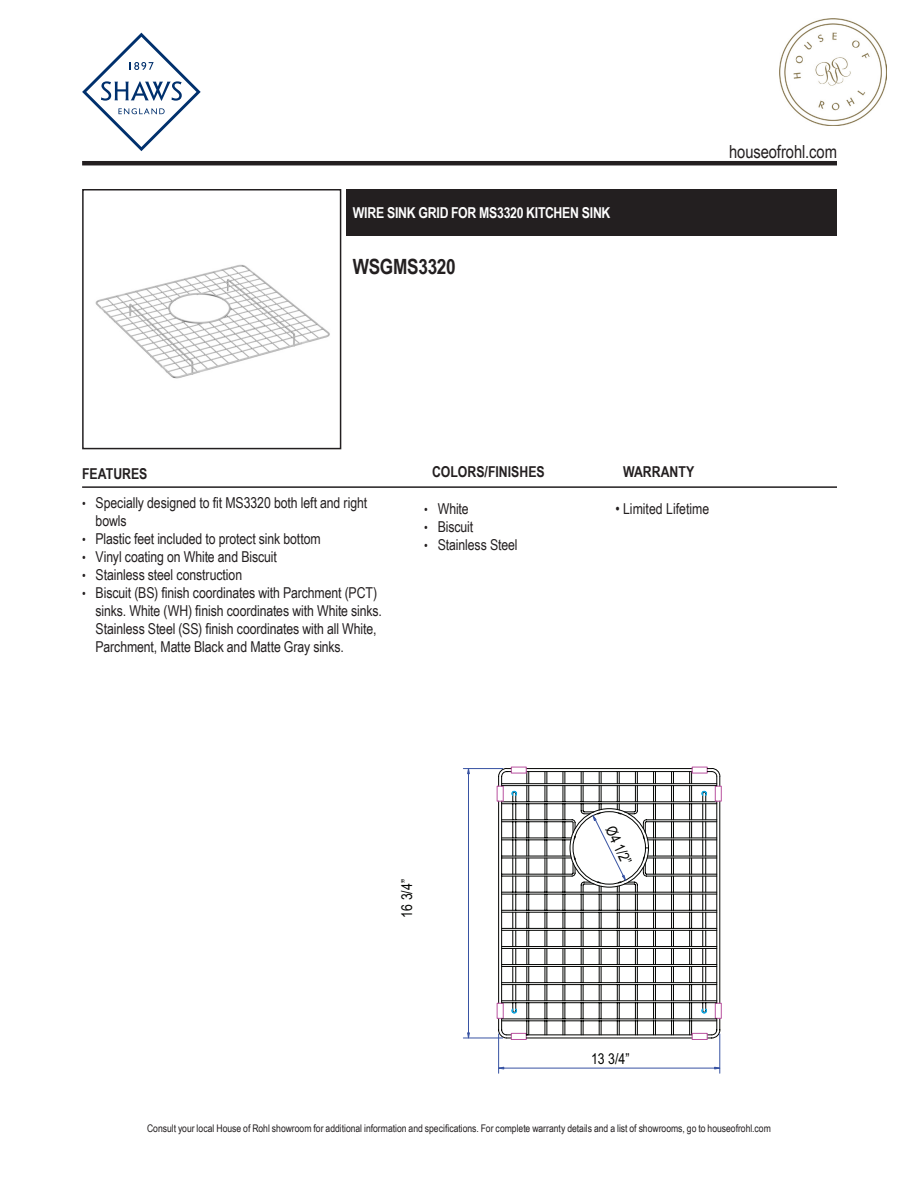
<style>
.page{position:relative;width:918px;height:1188px;background:#fff}
.page>*{position:absolute;margin:0;border:0;box-sizing:border-box;transform-origin:0 0}
.Product_Info_Nest{font:700 21px "Arial Narrow";letter-spacing:-.01em;color:#231f20}
.t1{font:18px "Arial Narrow";letter-spacing:-.005em;color:#231f20}
.t2{font:15px/18px "Arial Narrow";letter-spacing:-.01em;color:#231f20}
.Product_Title_Bar{font:700 15px "Arial Narrow";letter-spacing:-.015em;color:#fff}
.t3{font:700 15px "Arial Narrow";color:#231f20}
.t4{font:15px "Arial Narrow";color:#040503}
.t5{font:10.5px "Arial Narrow";color:#231f20}
.s1{font-size:12.75px}
</style>
<div class="page">
<hr style="left:82px;top:161px;width:755px;height:4px;background:#231f20">
<hr style="left:82px;top:486px;width:755px;height:2px;background:#231f20">
<div style="left:346px;top:189px;width:491px;height:46px;background:#231f20"></div>
<img style="left:779px;top:19px;width:107px;height:107px">
<svg style="left:82px;top:33px;width:119px;height:118px"></svg>
<img style="left:95px;top:264px;width:235px;height:115px">
<div style="left:82px;top:189px;width:259px;height:260px;border:2px solid #231f20"></div>
<hr style="left:463px;top:768px;width:40px;height:1px;background:#3853a3">
<hr style="left:463px;top:1038px;width:40px;height:1px;background:#3853a3">
<hr style="left:468px;top:770px;width:1px;height:263px;background:#3853a3">
<svg style="left:467px;top:768px;width:3px;height:6px"></svg>
<svg style="left:467px;top:966px;width:255px;height:108px"></svg>
<svg style="left:511px;top:767px;width:197px;height:273px"></svg>
<svg style="left:501px;top:768px;width:216px;height:181px"></svg>
<p class="Product_Title_Bar" style="left:353px;top:201px;width:259px">WIRE SINK GRID FOR MS3320 KITCHEN SINK</p>
<p class="Product_Info_Nest" style="left:353px;top:251px;width:105px">WSGMS3320</p>
<p class="t1" style="left:729px;top:138px;width:109px">houseofrohl.com</p>
<p class="t3" style="left:82px;top:462px;width:67px">FEATURES</p>
<p class="t3" style="left:432px;top:460px;width:114px">COLORS/FINISHES</p>
<p class="t3" style="left:623px;top:460px;width:73px">WARRANTY</p>
<p class="t2" style="left:96px;top:494px;width:273px;text-indent:-14px"><span class="s1">•</span> Specially designed to fit MS3320 both left and right bowls</p>
<p class="t2" style="left:82px;top:530px;width:240px"><span class="s1">•</span> Plastic feet included to protect sink bottom</p>
<p class="t2" style="left:82px;top:548px;width:196px"><span class="s1">•</span> Vinyl coating on White and Biscuit</p>
<p class="t2" style="left:82px;top:566px;width:162px"><span class="s1">•</span> Stainless steel construction</p>
<p class="t2" style="left:96px;top:584px;width:288px;text-indent:-14px"><span class="s1">•</span> Biscuit (BS) finish coordinates with Parchment (PCT) sinks. White (WH) finish coordinates with White sinks.<br>Stainless Steel (SS) finish coordinates with all White, Parchment, Matte Black and Matte Gray sinks.</p>
<p class="t2" style="left:424px;top:500px;width:46px"><span class="s1">•</span> White</p>
<p class="t2" style="left:615px;top:500px;width:95px">• Limited Lifetime</p>
<p class="t2" style="left:424px;top:518px;width:51px"><span class="s1">•</span> Biscuit</p>
<p class="t2" style="left:424px;top:536px;width:95px"><span class="s1">•</span> Stainless Steel</p>
<p class="t4" style="left:396px;top:918px;width:40px;rotate:-90deg">16 3/4”</p>
<p class="t4" style="left:620px;top:822px;width:43px;rotate:65deg">Ø4 1/2”</p>
<p class="t4" style="left:591px;top:1048px;width:40px">13 3/4”</p>
<p class="t5" style="left:147px;top:1121px;width:625px">Consult your local House of Rohl showroom for additional information and specifications. For complete warranty details and a list of showrooms, go to houseofrohl.com</p>
</div>
